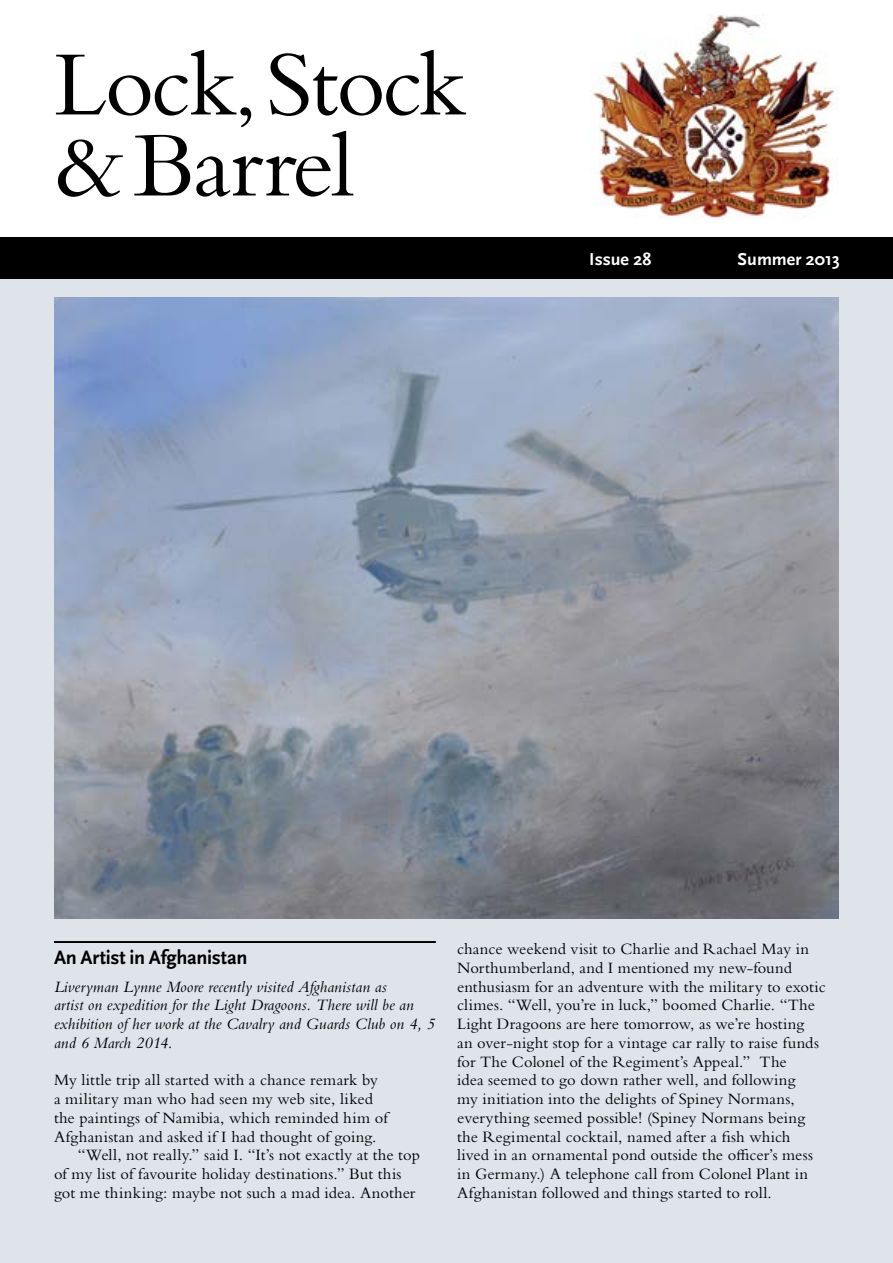
<style>
.page{position:relative;width:893px;height:1263px;background:#fff}
.page>*{position:absolute;margin:0;border:0;box-sizing:border-box;transform-origin:0 0}
.t1{font:96px/81px "Bembo Std";letter-spacing:-.025em;color:#000}
.t2{font:700 20.25px "Scala Sans";letter-spacing:-.015em;color:#000}
.t3{font:700 18px "Scala Sans";color:#fff}
.t4{font:16.5px/18.8px "Bembo Std";letter-spacing:.005em;color:#000}
.t5{font:italic 16.5px/18.8px "Bembo Std";letter-spacing:.005em;color:#000}
.s1{font-size:87px}
</style>
<div class="page">
<div style="left:0;top:238px;width:893px;height:41px;background:#000"></div>
<img style="left:592px;top:15px;width:246px;height:204px">
<div style="left:0;top:279px;width:893px;height:984px;background:#dfe4eb"></div>
<hr style="left:54px;top:941px;width:382px;height:2px;background:#000">
<img style="left:54px;top:298px;width:785px;height:620px">
<h1 class="t1" style="left:54px;top:42px;width:414px">Lock<span class="s1">,</span> Stock &amp; Barrel</h1>
<p class="t3" style="left:589px;top:249px;width:64px">Issue 28</p>
<p class="t3" style="left:738px;top:249px;width:104px">Summer 2013</p>
<p class="t2" style="left:54px;top:947px;width:195px">An Artist in Afghanistan</p>
<p class="t5" style="left:54px;top:977px;width:382px">Liveryman Lynne Moore recently visited Afghanistan as<br>artist on expedition for the Light Dragoons. There will be an exhibition of her work at the Cavalry and Guards Club on 4, 5 and 6 March 2014.</p>
<p class="t4" style="left:54px;top:1070px;width:326px">My little trip all started with a chance remark by</p>
<p class="t4" style="left:54px;top:1089px;width:320px">a military man who had seen my web site, liked</p>
<p class="t4" style="left:54px;top:1108px;width:335px">the paintings of Namibia, which reminded him of</p>
<p class="t4" style="left:54px;top:1127px;width:324px">Afghanistan and asked if I had thought of going.</p>
<p class="t4" style="left:78px;top:1145px;width:343px">“Well, not really.” said I. “It’s not exactly at the top</p>
<p class="t4" style="left:54px;top:1164px;width:349px">of my list of favourite holiday destinations.” But this</p>
<p class="t4" style="left:54px;top:1183px;width:363px">got me thinking: maybe not such a mad idea. Another</p>
<p class="t4" style="left:457px;top:939px;width:370px">chance weekend visit to Charlie and Rachael May in Northumberland, and I mentioned my new-found enthusiasm for an adventure with the military to exotic climes. “Well, you’re in luck,” boomed Charlie. “The Light Dragoons are here tomorrow, as we’re hosting<br>an over-night stop for a vintage car rally to raise funds for The Colonel of the Regiment’s Appeal.” The<br>idea seemed to go down rather well, and following<br>my initiation into the delights of Spiney Normans, everything seemed possible! (Spiney Normans being the Regimental cocktail, named after a fish which lived in an ornamental pond outside the officer’s mess in Germany.) A telephone call from Colonel Plant in Afghanistan followed and things started to roll.</p>
</div>
